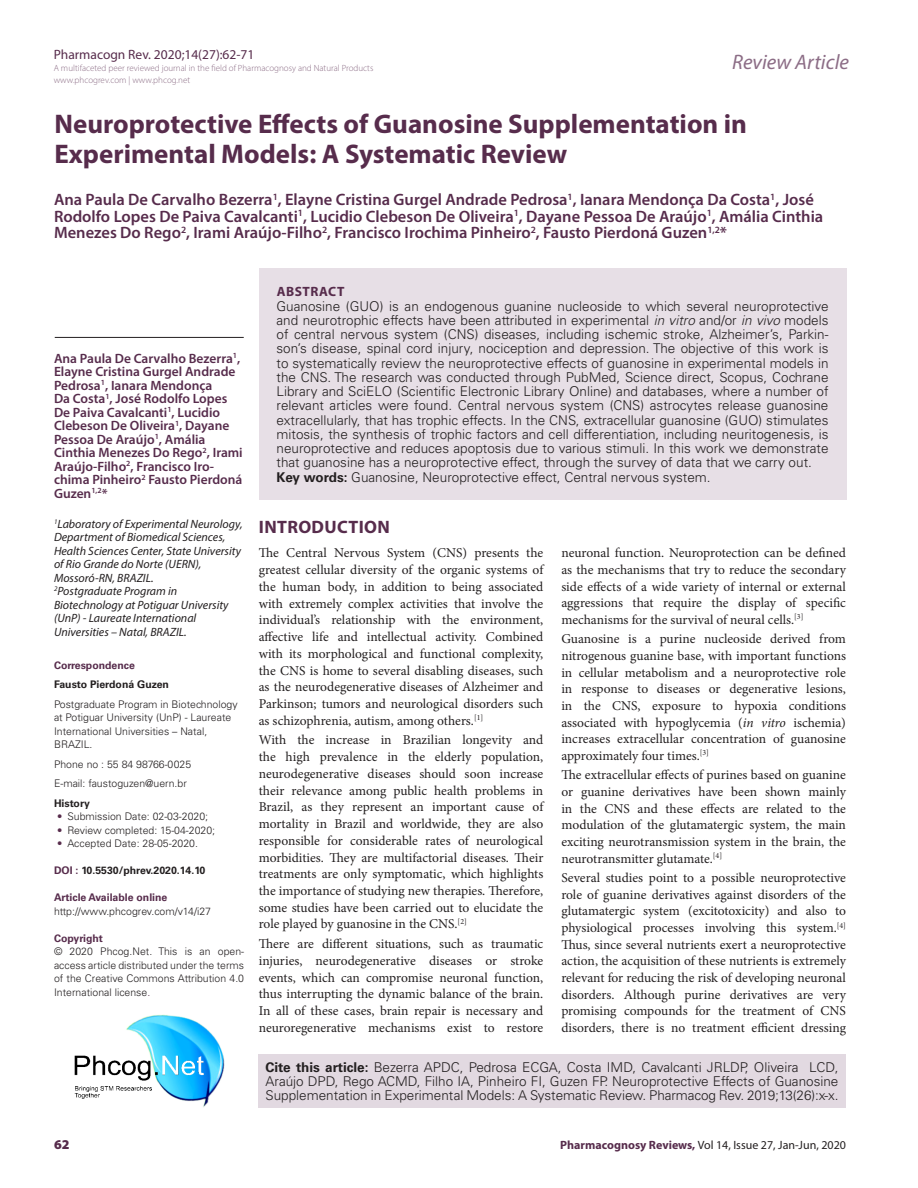
<style>
.page{position:relative;width:918px;height:1188px;background:#fff}
.page>*{position:absolute;margin:0;border:0;box-sizing:border-box;transform-origin:0 0}
.CT{font:700 27px/30px "Myriad Pro";color:#572c4c}
.t1{font:italic 21px "Myriad Pro";color:#8c6d86}
._1_HD{font:700 18px "Myriad Pro";letter-spacing:.02em;color:#572c4c}
.CA{font:600 16.5px/16.5px "Myriad Pro";color:#572c4c}
.TXT{font:13.5px/16.8px "Minion Pro";letter-spacing:-.005em;color:#231f20;text-align:justify}
.ABS_TXT{font:300 13.5px/14.2px "Univers LT Std";color:#231f20;text-align:justify}
.CA-2{font:600 13.5px/13.5px "Myriad Pro";color:#572c4c}
.t2{font:13.5px "Myriad Pro";color:#572c4c}
.ABS_HD{font:700 13.5px "Myriad Pro";letter-spacing:.04em;color:#572c4c}
.RRH{font:900 13.5px "Myriad Pro";color:#572c4c}
.CA_Aff{font:italic 12px/13.5px "Myriad Pro";color:#231f20}
.RRH-2{font:12px "Myriad Pro";color:#231f20}
.ABS_AU_ADD{font:300 10.5px/13.5px "Univers LT Std";color:#231f20}
.ABS_AU_ADD-2{font:700 10.5px "Univers LT Std";color:#231f20}
.ABS_AU_ADD-3{font:700 10.5px "Univers LT Std";color:#572c4c}
.ABS_TXT-2{font:700 10.5px "Univers LT Std";color:#572c4c}
.t3{font:300 9px/12px "Myriad Pro";color:#8c6d86}
.s1{color:#572c4c}
.s2{font-style:italic}
.s3{font-weight:700}
.s4{font-weight:700;color:#572c4c}
</style>
<div class="page">
<hr style="left:55px;top:337px;width:189px;height:1px;background:#231f20">
<div style="left:258px;top:1054px;width:588px;height:54px;background:#e2d9e1"></div>
<img style="left:74px;top:1015px;width:150px;height:93px">
<div style="left:259px;top:268px;width:588px;height:232px;background:#e7dfe6"></div>
<p class="t2" style="left:54px;top:46px;width:202px">Pharmacogn Rev. 2020;14(27):62-71</p>
<p class="t3" style="left:54px;top:62px;width:321px">A multifaceted peer reviewed journal in the field of Pharmacognosy and Natural Products www.phcogrev.com | www.phcog.net</p>
<h2 class="t1" style="left:732px;top:49px;width:118px">Review Article</h2>
<p class="CT" style="left:55px;top:108px;width:694px">Neuroprotective Effects of Guanosine Supplementation in<br>Experimental Models: A Systematic Review</p>
<p class="CA" style="left:54px;top:191px;width:771px">Ana Paula De Carvalho Bezerra<sup>1</sup>, Elayne Cristina Gurgel Andrade Pedrosa<sup>1</sup>, Ianara Mendonça Da Costa<sup>1</sup>, José<br>Rodolfo Lopes De Paiva Cavalcanti<sup>1</sup>, Lucidio Clebeson De Oliveira<sup>1</sup>, Dayane Pessoa De Araújo<sup>1</sup>, Amália Cinthia<br>Menezes Do Rego<sup>2</sup>, Irami Araújo-Filho<sup>2</sup>, Francisco Irochima Pinheiro<sup>2</sup>, Fausto Pierdoná Guzen<sup>1,2</sup>*</p>
<p class="CA-2" style="left:54px;top:351px;width:190px">Ana Paula De Carvalho Bezerra<sup>1</sup>,<br>Elayne Cristina Gurgel Andrade<br>Pedrosa<sup>1</sup>, Ianara Mendonça<br>Da Costa<sup>1</sup>, José Rodolfo Lopes<br>De Paiva Cavalcanti<sup>1</sup>, Lucidio<br>Clebeson De Oliveira<sup>1</sup>, Dayane<br>Pessoa De Araújo<sup>1</sup>, Amália<br>Cinthia Menezes Do Rego<sup>2</sup>, Irami<br>Araújo-Filho<sup>2</sup>, Francisco Iro&shy;chima Pinheiro<sup>2</sup> Fausto Pierdoná<br>Guzen<sup>1,2</sup>*</p>
<p class="CA_Aff" style="left:54px;top:517px;width:190px"><sup>1</sup>Laboratory of Experimental Neurology, Department of Biomedical Sciences, Health Sciences Center, State University of Rio Grande do Norte (UERN), Mossoró-RN, BRAZIL.</p>
<p class="CA_Aff" style="left:54px;top:584px;width:176px"><sup>2</sup>Postgraduate Program in<br>Biotechnology at Potiguar University (UnP) - Laureate International<br>Universities – Natal, BRAZIL.</p>
<p class="ABS_TXT-2" style="left:54px;top:659px;width:82px">Correspondence</p>
<p class="ABS_AU_ADD-2" style="left:54px;top:679px;width:117px">Fausto Pierdoná Guzen</p>
<p class="ABS_AU_ADD" style="left:54px;top:697px;width:185px">Postgraduate Program in Biotechnology at Potiguar University (UnP) - Laureate<br>International Universities – Natal,<br>BRAZIL.</p>
<p class="ABS_AU_ADD" style="left:54px;top:757px;width:139px">Phone no : 55 84 98766-0025</p>
<p class="ABS_AU_ADD" style="left:54px;top:777px;width:134px">E-mail: faustoguzen@uern.br</p>
<p class="ABS_AU_ADD-2" style="left:54px;top:797px;width:37px">History</p>
<p class="ABS_AU_ADD" style="left:57px;top:810px;width:153px"><span class="s1">•</span> Submission Date: 02-03-2020;</p>
<p class="ABS_AU_ADD" style="left:57px;top:823px;width:160px"><span class="s1">•</span> Review completed: 15-04-2020;</p>
<p class="ABS_AU_ADD" style="left:57px;top:837px;width:143px"><span class="s1">•</span> Accepted Date: 28-05-2020.</p>
<p class="ABS_AU_ADD-2" style="left:54px;top:865px;width:153px"><span class="s1">DOI :</span> 10.5530/phrev.2020.14.10</p>
<p class="ABS_AU_ADD-3" style="left:54px;top:892px;width:115px">Article Available online</p>
<p class="ABS_AU_ADD" style="left:54px;top:904px;width:159px">http://www.phcogrev.com/v14/i27</p>
<p class="ABS_AU_ADD-3" style="left:54px;top:932px;width:50px">Copyright</p>
<p class="ABS_AU_ADD" style="left:54px;top:945px;width:192px;text-align:justify">© 2020 Phcog.Net. This is an open&shy;access article distributed under the terms of the Creative Commons Attribution 4.0<br>International license<span class="s1">.</span></p>
<p class="ABS_HD" style="left:277px;top:283px;width:69px">ABSTRACT</p>
<p class="ABS_TXT" style="left:277px;top:299px;width:554px">Guanosine (GUO) is an endogenous guanine nucleoside to which several neuroprotective and neurotrophic effects have been attributed in experimental <span class="s2">in vitro</span> and/or <span class="s2">in vivo</span> models of central nervous system (CNS) diseases, including ischemic stroke, Alzheimer’s, Parkin&shy;son’s disease, spinal cord injury, nociception and depression. The objective of this work is to systematically review the neuroprotective effects of guanosine in experimental models in the CNS. The research was conducted through PubMed, Science direct, Scopus, Cochrane Library and SciELO (Scientific Electronic Library Online) and databases, where a number of relevant articles were found. Central nervous system (CNS) astrocytes release guanosine extracellularly, that has trophic effects. In the CNS, extracellular guanosine (GUO) stimulates mitosis, the synthesis of trophic factors and cell differentiation, including neuritogenesis, is neuroprotective and reduces apoptosis due to various stimuli. In this work we demonstrate that guanosine has a neuroprotective effect, through the survey of data that we carry out.</p>
<p class="ABS_TXT" style="left:277px;top:470px;width:436px"><span class="s3">Key words:</span> Guanosine, Neuroprotective effect, Central nervous system.</p>
<p class="_1_HD" style="left:259px;top:515px;width:132px">INTRODUCTION</p>
<p class="TXT" style="left:259px;top:545px;width:286px">The Central Nervous System (CNS) presents the greatest cellular diversity of the organic systems of the human body, in addition to being associated with extremely complex activities that involve the individual’s relationship with the environment, affective life and intellectual activity. Combined with its morphological and functional complexity, the CNS is home to several disabling diseases, such as the neurodegenerative diseases of Alzheimer and Parkinson; tumors and neurological disorders such as schizophrenia, autism, among others.<sup>[1]</sup></p>
<p class="TXT" style="left:259px;top:732px;width:286px">With the increase in Brazilian longevity and the high prevalence in the elderly population, neurodegenerative diseases should soon increase their relevance among public health problems in Brazil, as they represent an important cause of mortality in Brazil and worldwide, they are also responsible for considerable rates of neurological morbidities. They are multifactorial diseases. Their treatments are only symptomatic, which highlights the importance of studying new therapies. Therefore, some studies have been carried out to elucidate the role played by guanosine in the CNS.<sup>[2]</sup></p>
<p class="TXT" style="left:259px;top:936px;width:286px">There are different situations, such as traumatic injuries, neurodegenerative diseases or stroke events, which can compromise neuronal function, thus interrupting the dynamic balance of the brain.<br>In all of these cases, brain repair is necessary and neuroregenerative mechanisms exist to restore</p>
<p class="TXT" style="left:561px;top:545px;width:286px">neuronal function. Neuroprotection can be defined as the mechanisms that try to reduce the secondary side effects of a wide variety of internal or external aggressions that require the display of specific mechanisms for the survival of neural cells.<sup>[3]</sup></p>
<p class="TXT" style="left:561px;top:631px;width:286px">Guanosine is a purine nucleoside derived from nitrogenous guanine base, with important functions in cellular metabolism and a neuroprotective role in response to diseases or degenerative lesions, in the CNS, exposure to hypoxia conditions associated with hypoglycemia (<span class="s2">in vitro</span> ischemia) increases extracellular concentration of guanosine approximately four times.<sup>[3]</sup></p>
<p class="TXT" style="left:561px;top:767px;width:286px">The extracellular effects of purines based on guanine or guanine derivatives have been shown mainly in the CNS and these effects are related to the modulation of the glutamatergic system, the main exciting neurotransmission system in the brain, the neurotransmitter glutamate.<sup>[4]</sup></p>
<p class="TXT" style="left:561px;top:870px;width:286px">Several studies point to a possible neuroprotective role of guanine derivatives against disorders of the glutamatergic system (excitotoxicity) and also to physiological processes involving this system.<sup>[4] </sup>Thus, since several nutrients exert a neuroprotective action, the acquisition of these nutrients is extremely relevant for reducing the risk of developing neuronal disorders. Although purine derivatives are very promising compounds for the treatment of CNS disorders, there is no treatment efficient dressing</p>
<p class="ABS_TXT" style="left:266px;top:1060px;width:575px"><span class="s3">Cite this article:</span> Bezerra APDC, Pedrosa ECGA, Costa IMD, Cavalcanti JRLDP, Oliveira LCD, Araújo DPD, Rego ACMD, Filho IA, Pinheiro FI, Guzen FP. Neuroprotective Effects of Guanosine Supplementation in Experimental Models: A Systematic Review. Pharmacog Rev. 2019;13(26):x-x.</p>
<p class="RRH" style="left:54px;top:1136px;width:17px">62</p>
<p class="RRH-2" style="left:560px;top:1138px;width:287px"><span class="s4">Pharmacognosy Reviews,</span> Vol 14, Issue 27, Jan-Jun, 2020</p>
</div>
